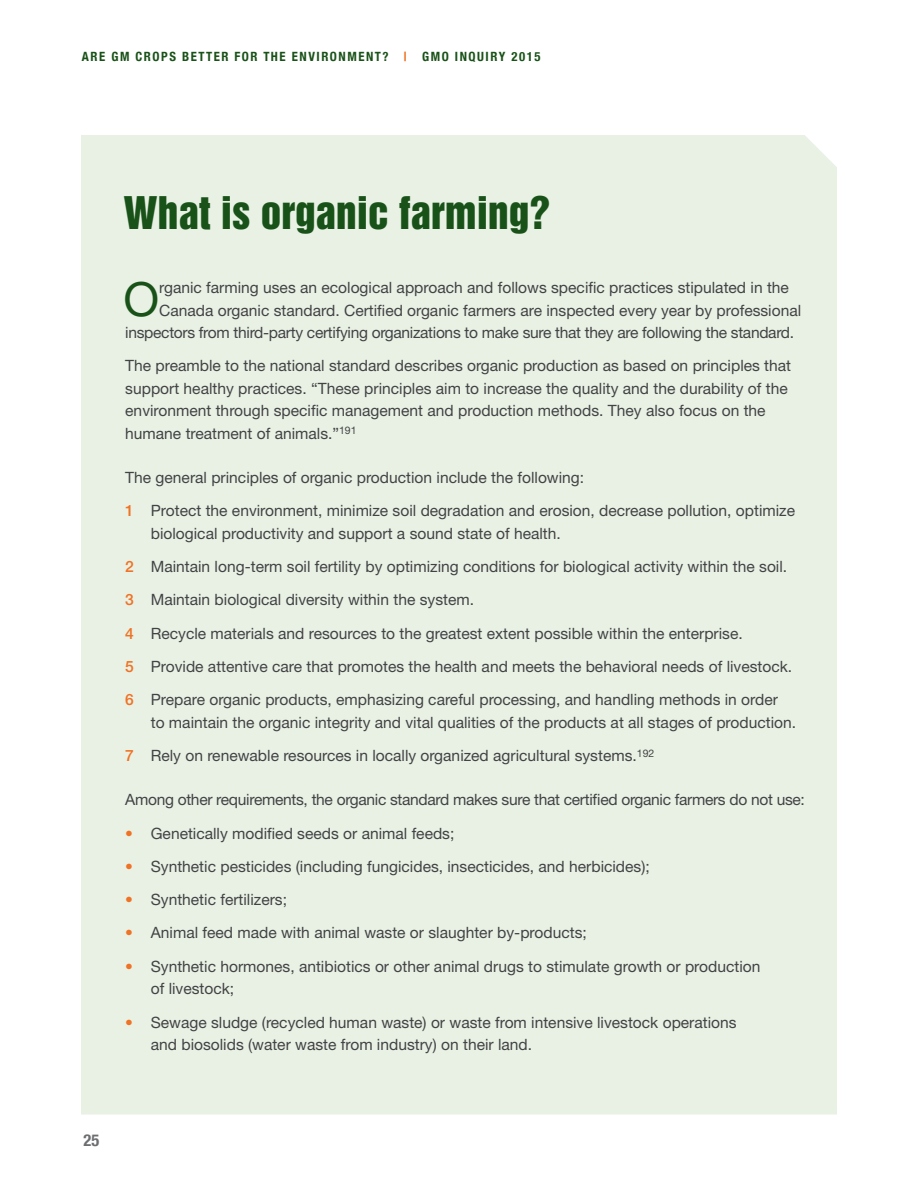
<style>
.page{position:relative;width:918px;height:1188px;background:#fff}
.page>*{position:absolute;margin:0;border:0;box-sizing:border-box;transform-origin:0 0}
.t1{font:47.1px "Helvetica Neue";color:#195218}
.t2{font:41.1px "Helvetica Inserat";color:#195218}
.t3{font:700 condensed 16.5px "Helvetica Neue";color:#6d6e71}
.t4{font:15.6px/33.3px "Helvetica Neue";color:#434345}
.t5{font:15.6px "Helvetica Neue";letter-spacing:-.02em;color:#434345}
.t6{font:700 condensed 12.75px "Helvetica Neue";letter-spacing:.12em;color:#195218}
.s1{color:#f07224}
.s2{font-weight:500;color:#f07224}
</style>
<div class="page">
<div style="left:81px;top:135px;width:756px;height:980px;background:#e8f1e4"></div>
<p class="t6" style="left:82px;top:49px;width:460px">ARE GM CROPS BETTER FOR THE ENVIRONMENT? <span class="s1">|</span> GMO INQUIRY 2015</p>
<h2 class="t2" style="left:124px;top:189px;width:428px">What is organic farming?</h2>
<h1 class="t1" style="left:123px;top:271px;width:37px">O</h1>
<p class="t4" style="left:159px;top:271px;width:631px">rganic farming uses an ecological approach and follows specific practices stipulated in the</p>
<p class="t4" style="left:159px;top:293px;width:643px">Canada organic standard. Certified organic farmers are inspected every year by professional</p>
<p class="t5" style="left:125px;top:323px;width:670px">inspectors from third-party certifying organizations to make sure that they are following the standard.</p>
<p class="t4" style="left:125px;top:354px;width:667px;line-height:22.5px">The preamble to the national standard describes organic production as based on principles that support healthy practices. “These principles aim to increase the quality and the durability of the environment through specific management and production methods. They also focus on the humane treatment of animals.”<sup>191</sup></p>
<p class="t4" style="left:125px;top:461px;width:671px">The general principles of organic production include the following:<br><span class="s2">1</span> Protect the environment, minimize soil degradation and erosion, decrease pollution, optimize</p>
<p class="t4" style="left:125px;top:516px;width:669px;text-indent:26px">biological productivity and support a sound state of health.<br><span class="s2">2</span> Maintain long-term soil fertility by optimizing conditions for biological activity within the soil.<br><span class="s2">3</span> Maintain biological diversity within the system.<br><span class="s2">4</span> Recycle materials and resources to the greatest extent possible within the enterprise.<br><span class="s2">5</span> Provide attentive care that promotes the health and meets the behavioral needs of livestock.<br><span class="s2">6</span> Prepare organic products, emphasizing careful processing, and handling methods in order</p>
<p class="t4" style="left:125px;top:705px;width:672px;text-indent:26px">to maintain the organic integrity and vital qualities of the products at all stages of production.<br><span class="s2">7</span> Rely on renewable resources in locally organized agricultural systems.<sup>192</sup></p>
<p class="t5" style="left:125px;top:790px;width:681px">Among other requirements, the organic standard makes sure that certified organic farmers do not use:</p>
<p class="t4" style="left:125px;top:816px;width:331px"><span class="s1">•</span> Genetically modified seeds or animal feeds;</p>
<p class="t4" style="left:125px;top:849px;width:526px"><span class="s1">•</span> Synthetic pesticides (including fungicides, insecticides, and herbicides);</p>
<p class="t4" style="left:125px;top:883px;width:163px"><span class="s1">•</span> Synthetic fertilizers;</p>
<p class="t4" style="left:125px;top:916px;width:463px"><span class="s1">•</span> Animal feed made with animal waste or slaughter by-products;</p>
<p class="t4" style="left:151px;top:955px;width:611px;line-height:22.5px;text-indent:-26px"><span class="s1">•</span> Synthetic hormones, antibiotics or other animal drugs to stimulate growth or production of livestock;</p>
<p class="t4" style="left:151px;top:1011px;width:587px;line-height:22.5px;text-indent:-26px"><span class="s1">•</span> Sewage sludge (recycled human waste) or waste from intensive livestock operations and biosolids (water waste from industry) on their land.</p>
<p class="t3" style="left:84px;top:1130px;width:17px">25</p>
</div>
